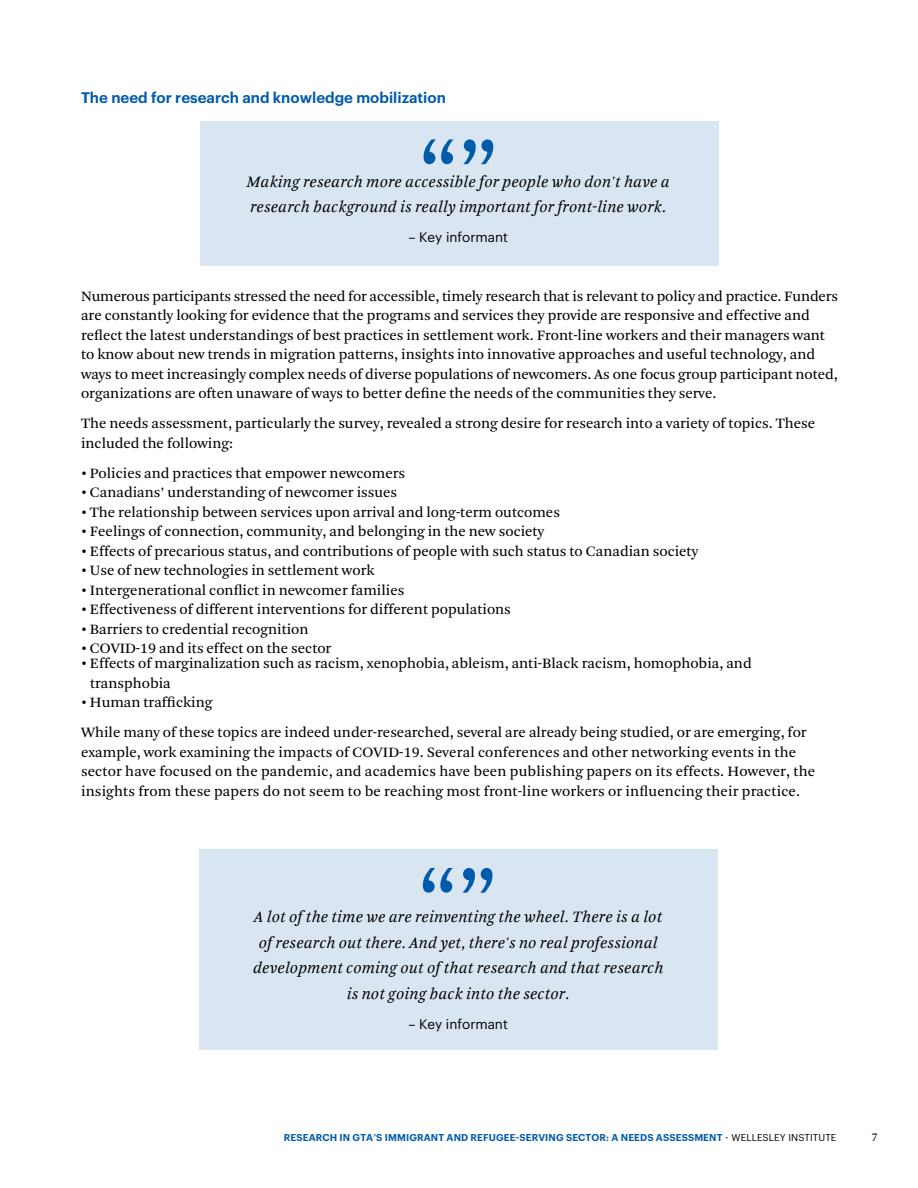
<style>
.page{position:relative;width:918px;height:1188px;background:#fff}
.page>*{position:absolute;margin:0;border:0;box-sizing:border-box;transform-origin:0 0}
.t1{font:italic 16.5px/25.5px "Arnhem";letter-spacing:.01em;color:#000}
.t2{font:15px/19.5px "Arnhem Blond";color:#000}
.t3{font:600 15px "Graphik";color:#005baa}
.t4{font:13.5px "Graphik";color:#000}
.t5{font:12px "Arnhem Blond";color:#000}
.t6{font:600 9.75px "Graphik";letter-spacing:.01em;color:#005baa}
.s1{font-weight:400;color:#000}
</style>
<div class="page">
<div style="left:200px;top:121px;width:518px;height:145px;background:#d9e6f2"></div>
<svg style="left:424px;top:139px;width:30px;height:25px"></svg>
<svg style="left:463px;top:139px;width:30px;height:25px"></svg>
<div style="left:199px;top:850px;width:519px;height:200px;background:#d9e6f2"></div>
<svg style="left:423px;top:868px;width:30px;height:25px"></svg>
<svg style="left:463px;top:868px;width:30px;height:25px"></svg>
<p class="t3" style="left:81px;top:86px;width:366px">The need for research and knowledge mobilization</p>
<p class="t1" style="left:247px;top:169px;width:424px">Making research more accessible for people who don't have a research background is really important for front-line work.</p>
<p class="t4" style="left:409px;top:227px;width:101px">– Key informant</p>
<p class="t2" style="left:81px;top:286px;width:759px">Numerous participants stressed the need for accessible, timely research that is relevant to policy and practice. Funders are constantly looking for evidence that the programs and services they provide are responsive and effective and reflect the latest understandings of best practices in settlement work. Front-line workers and their managers want to know about new trends in migration patterns, insights into innovative approaches and useful technology, and ways to meet increasingly complex needs of diverse populations of newcomers. As one focus group participant noted, organizations are often unaware of ways to better define the needs of the communities they serve.</p>
<p class="t2" style="left:81px;top:414px;width:736px">The needs assessment, particularly the survey, revealed a strong desire for research into a variety of topics. These included the following:</p>
<p class="t2" style="left:81px;top:463px;width:326px">• Policies and practices that empower newcomers</p>
<p class="t2" style="left:81px;top:483px;width:318px">• Canadians’ understanding of newcomer issues</p>
<p class="t2" style="left:81px;top:502px;width:480px">• The relationship between services upon arrival and long-term outcomes</p>
<p class="t2" style="left:81px;top:522px;width:465px">• Feelings of connection, community, and belonging in the new society</p>
<p class="t2" style="left:81px;top:541px;width:619px">• Effects of precarious status, and contributions of people with such status to Canadian society</p>
<p class="t2" style="left:81px;top:561px;width:295px">• Use of new technologies in settlement work</p>
<p class="t2" style="left:81px;top:580px;width:325px">• Intergenerational conflict in newcomer families</p>
<p class="t2" style="left:81px;top:600px;width:431px">• Effectiveness of different interventions for different populations</p>
<p class="t2" style="left:81px;top:619px;width:229px">• Barriers to credential recognition</p>
<p class="t2" style="left:81px;top:639px;width:252px">• COVID-19 and its effect on the sector</p>
<p class="t2" style="left:90px;top:654px;width:663px;text-indent:-9px">• Effects of marginalization such as racism, xenophobia, ableism, anti-Black racism, homophobia, and transphobia</p>
<p class="t2" style="left:81px;top:688px;width:727px;line-height:30px">• Human trafficking<br>While many of these topics are indeed under-researched, several are already being studied, or are emerging, for</p>
<p class="t2" style="left:81px;top:742px;width:736px">example, work examining the impacts of COVID-19. Several conferences and other networking events in the sector have focused on the pandemic, and academics have been publishing papers on its effects. However, the insights from these papers do not seem to be reaching most front-line workers or influencing their practice.</p>
<p class="t1" style="left:253px;top:905px;width:412px;text-align:center">A lot of the time we are reinventing the wheel. There is a lot of research out there. And yet, there's no real professional development coming out of that research and that research is not going back into the sector.</p>
<p class="t4" style="left:409px;top:1014px;width:101px">– Key informant</p>
<p class="t6" style="left:284px;top:1130px;width:554px">RESEARCH IN GTA’S IMMIGRANT AND REFUGEE-SERVING SECTOR: A NEEDS ASSESSMENT <span class="s1">- WELLESLEY INSTITUTE</span></p>
<p class="t5" style="left:872px;top:1130px;width:8px">7</p>
</div>
